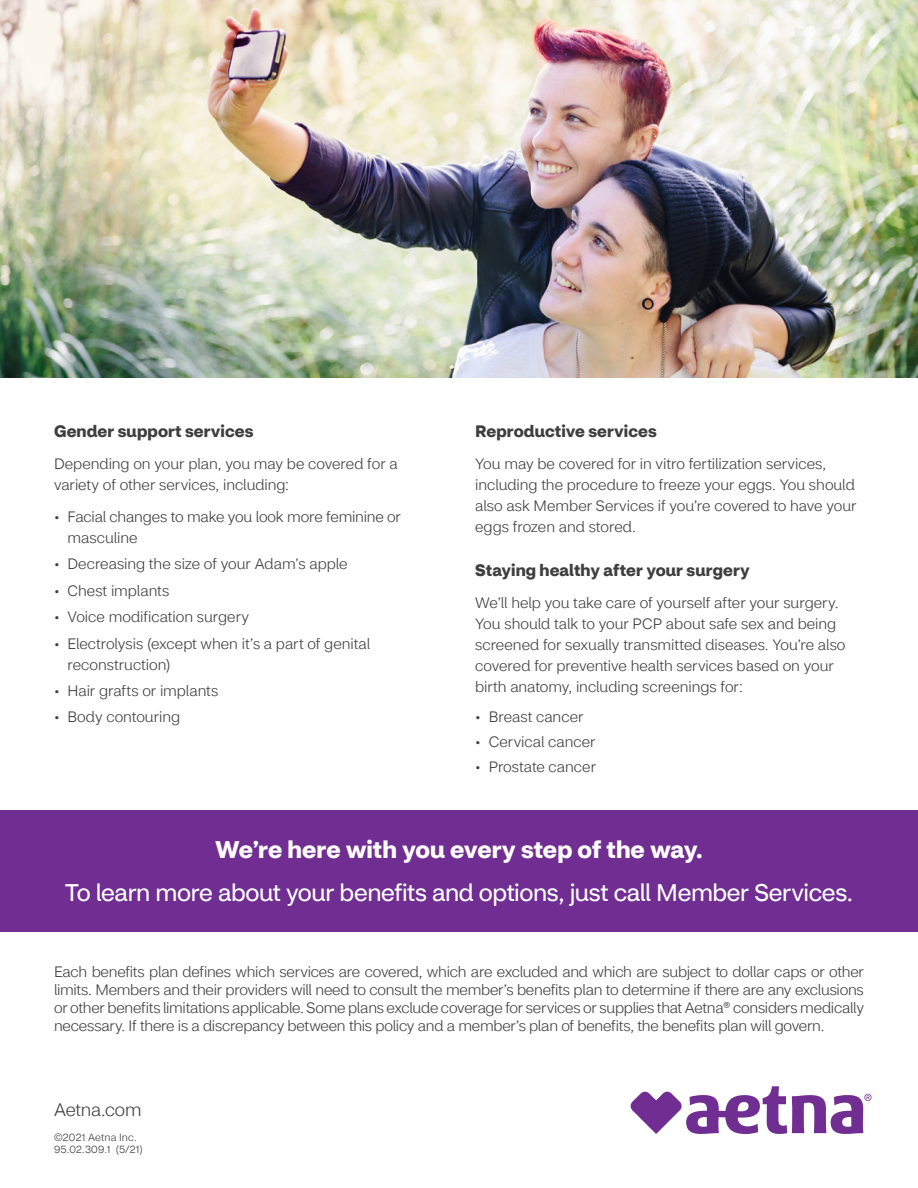
<style>
.page{position:relative;width:918px;height:1188px;background:#fff}
.page>*{position:absolute;margin:0;border:0;box-sizing:border-box;transform-origin:0 0}
.t1{font:24px "CVS Health Sans";letter-spacing:-.015em;color:#fff}
.t2{font:700 24px "CVS Health Sans";letter-spacing:-.005em;color:#fff}
.t3{font:300 18px "CVS Health Sans";letter-spacing:-.015em;color:#3e3e3f}
.t4{font:700 16.5px "CVS Health Sans";letter-spacing:.005em;color:#3e3e3f}
.t5{font:300 15px/21px "CVS Health Sans";letter-spacing:-.005em;color:#3e3e3f}
.t6{font:300 10.5px "CVS Health Sans";letter-spacing:.02em;color:#3e3e3f}
</style>
<div class="page">
<div style="left:0;top:810px;width:918px;height:122px;background:#702d92"></div>
<img style="left:0;top:0;width:918px;height:378px">
<svg style="left:631px;top:1086px;width:240px;height:48px"></svg>
<h4 class="t4" style="left:54px;top:421px;width:201px">Gender support services</h4>
<p class="t5" style="left:54px;top:454px;width:345px">Depending on your plan, you may be covered for a variety of other services, including:</p>
<p class="t5" style="left:68px;top:506px;width:335px;text-indent:-14px">• Facial changes to make you look more feminine or masculine</p>
<p class="t5" style="left:54px;top:554px;width:295px">• Decreasing the size of your Adam’s apple</p>
<p class="t5" style="left:54px;top:580px;width:117px">• Chest implants</p>
<p class="t5" style="left:54px;top:607px;width:197px">• Voice modification surgery</p>
<p class="t5" style="left:68px;top:633px;width:304px;text-indent:-14px">• Electrolysis (except when it’s a part of genital reconstruction)</p>
<p class="t5" style="left:54px;top:680px;width:166px">• Hair grafts or implants</p>
<p class="t5" style="left:54px;top:707px;width:128px">• Body contouring</p>
<h4 class="t4" style="left:475px;top:421px;width:183px">Reproductive services</h4>
<p class="t5" style="left:475px;top:454px;width:383px">You may be covered for in vitro fertilization services, including the procedure to freeze your eggs. You should also ask Member Services if you’re covered to have your eggs frozen and stored.</p>
<h4 class="t4" style="left:475px;top:560px;width:276px">Staying healthy after your surgery</h4>
<p class="t5" style="left:475px;top:592px;width:372px">We’ll help you take care of yourself after your surgery.<br>You should talk to your PCP about safe sex and being screened for sexually transmitted diseases. You’re also covered for preventive health services based on your birth anatomy, including screenings for:</p>
<p class="t5" style="left:475px;top:707px;width:110px">• Breast cancer</p>
<p class="t5" style="left:475px;top:732px;width:122px">• Cervical cancer</p>
<p class="t5" style="left:475px;top:757px;width:122px">• Prostate cancer</p>
<h3 class="t2" style="left:215px;top:834px;width:489px">We’re here with you every step of the way.</h3>
<p class="t1" style="left:65px;top:878px;width:790px">To learn more about your benefits and options, just call Member Services.</p>
<p class="t5" style="left:54px;top:963px;width:812px;line-height:18px;text-align:justify">Each benefits plan defines which services are covered, which are excluded and which are subject to dollar caps or other limits. Members and their providers will need to consult the member’s benefits plan to determine if there are any exclusions or other benefits limitations applicable. Some plans exclude coverage for services or supplies that Aetna® considers medically necessary. If there is a discrepancy between this policy and a member’s plan of benefits, the benefits plan will govern.</p>
<p class="t3" style="left:54px;top:1099px;width:89px">Aetna.com</p>
<p class="t6" style="left:54px;top:1131px;width:84px">©2021 Aetna Inc.</p>
<p class="t6" style="left:54px;top:1143px;width:90px">95.02.309.1 (5/21)</p>
</div>
